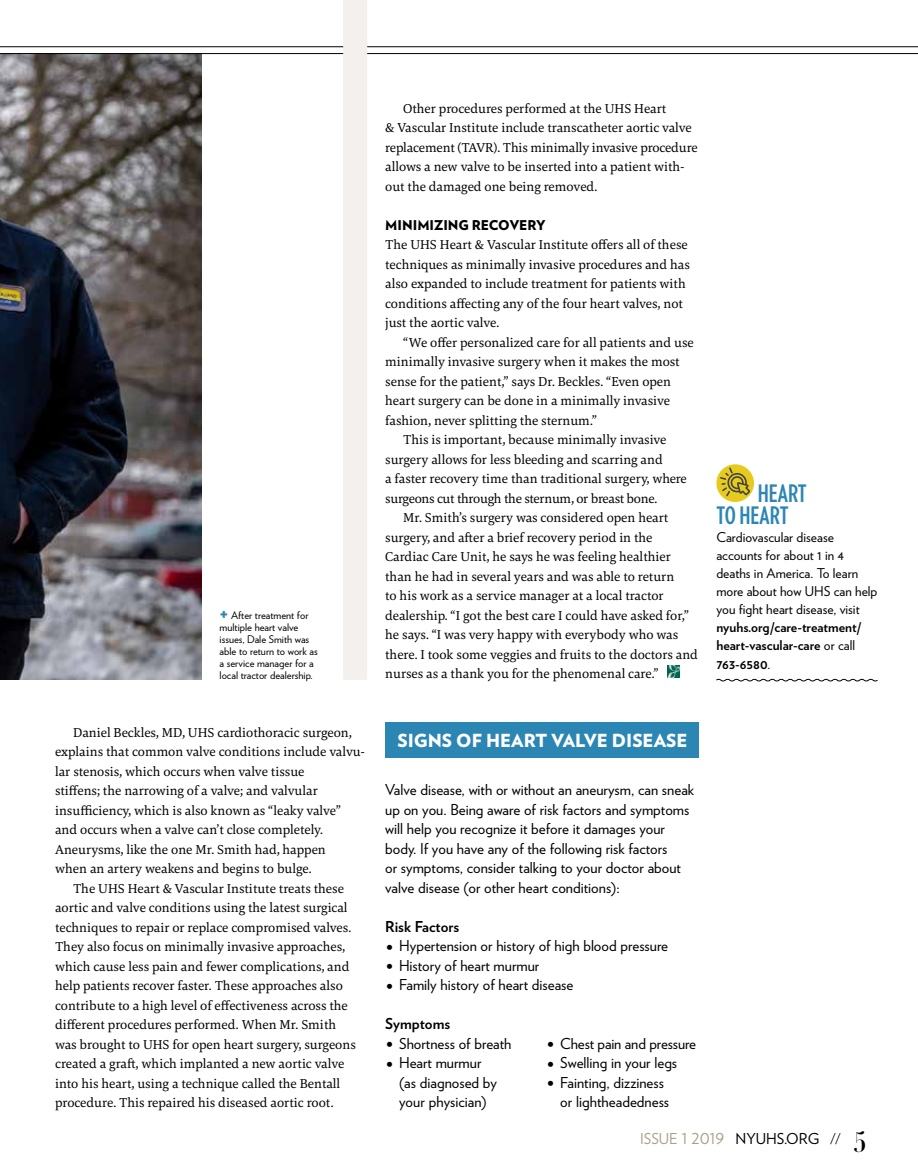
<style>
.page{position:relative;width:918px;height:1175px;background:#fff}
.page>*{position:absolute;margin:0;border:0;box-sizing:border-box;transform-origin:0 0}
.t1{font:700 24px/22.5px "Verlag Compressed";color:#2c86b4}
.t2{font:900 18px "Verlag";color:#fff}
.t3{font:15px/19.5px "Verlag";color:#000}
.t4{font:15px "Verlag";color:#aaa189}
.t5{font:700 15px "Verlag";color:#000}
.t6{font:13.5px/19.5px "Carrara";color:#000}
.t7{font:13.5px/18px "Verlag";color:#000}
.t8{font:700 13.5px/18px "Verlag";color:#000}
.t9{font:13.5px "Carrara";letter-spacing:-.02em;color:#000}
.t10{font:900 13.5px "Verlag";color:#000}
.t11{font:10.5px/12px "Verlag";color:#000}
.s1{font-weight:900;font-size:19.5px;color:#2c86b4}
.s2{font-weight:400}
.s3{color:#000}
.s4{font-family:"Helvetica Neue LT Std";font-weight:300;color:#000}
.s5{font-family:"Didot HTF B24 Bold";font-size:28.5px;color:#000}
</style>
<div class="page">
<img style="left:0;top:54px;width:202px;height:626px">
<div style="left:385px;top:722px;width:313px;height:35px;background:#2c86b4"></div>
<svg style="left:716px;top:678px;width:162px;height:4px"></svg>
<svg style="left:716px;top:464px;width:38px;height:38px"></svg>
<hr style="left:0;top:53px;width:918px;height:1px;background:#000">
<hr style="left:0;top:46px;width:918px;height:1px;background:#000">
<hr style="left:0;top:472px;width:1px;height:208px;background:#000">
<div style="left:343px;top:0;width:24px;height:679px;background:#f3f0ed"></div>
<svg style="left:667px;top:665px;width:13px;height:13px"></svg>
<p class="t11" style="left:220px;top:608px;width:100px"><span class="s1">+</span> After treatment for multiple heart valve issues, Dale Smith was able to return to work as a service manager for a local tractor dealership.</p>
<p class="t6" style="left:73px;top:722px;width:280px">Daniel Beckles, MD, UHS cardiothoracic surgeon,</p>
<p class="t6" style="left:55px;top:742px;width:311px">explains that common valve conditions include valvu-</p>
<p class="t6" style="left:55px;top:761px;width:251px">lar stenosis, which occurs when valve tissue</p>
<p class="t6" style="left:55px;top:781px;width:264px">stiffens; the narrowing of a valve; and valvular</p>
<p class="t6" style="left:55px;top:800px;width:287px">insufficiency, which is also known as “leaky valve”</p>
<p class="t6" style="left:55px;top:820px;width:269px">and occurs when a valve can’t close completely.</p>
<p class="t6" style="left:55px;top:839px;width:272px">Aneurysms, like the one Mr. Smith had, happen</p>
<p class="t6" style="left:55px;top:859px;width:258px">when an artery weakens and begins to bulge.</p>
<p class="t6" style="left:73px;top:878px;width:272px">The UHS Heart &amp; Vascular Institute treats these</p>
<p class="t6" style="left:55px;top:898px;width:294px">aortic and valve conditions using the latest surgical</p>
<p class="t6" style="left:55px;top:917px;width:298px">techniques to repair or replace compromised valves.</p>
<p class="t6" style="left:55px;top:937px;width:291px">They also focus on minimally invasive approaches,</p>
<p class="t6" style="left:55px;top:956px;width:296px">which cause less pain and fewer complications, and</p>
<p class="t6" style="left:55px;top:976px;width:289px">help patients recover faster. These approaches also</p>
<p class="t6" style="left:55px;top:995px;width:294px">contribute to a high level of effectiveness across the</p>
<p class="t6" style="left:55px;top:1015px;width:283px">different procedures performed. When Mr. Smith</p>
<p class="t6" style="left:55px;top:1034px;width:302px">was brought to UHS for open heart surgery, surgeons</p>
<p class="t6" style="left:55px;top:1054px;width:291px">created a graft, which implanted a new aortic valve</p>
<p class="t6" style="left:55px;top:1073px;width:287px">into his heart, using a technique called the Bentall</p>
<p class="t6" style="left:55px;top:1092px;width:280px">procedure. This repaired his diseased aortic root.</p>
<p class="t6" style="left:385px;top:98px;width:314px;text-indent:18px">Other procedures performed at the UHS Heart<br>&amp; Vascular Institute include transcatheter aortic valve replacement (TAVR). This minimally invasive procedure allows a new valve to be inserted into a patient with&shy;out the damaged one being removed.</p>
<p class="t10" style="left:385px;top:213px;width:162px">MINIMIZING RECOVERY</p>
<p class="t6" style="left:385px;top:235px;width:306px">The UHS Heart &amp; Vascular Institute offers all of these techniques as minimally invasive procedures and has also expanded to include treatment for patients with conditions affecting any of the four heart valves, not just the aortic valve.</p>
<p class="t6" style="left:403px;top:332px;width:292px">“We offer personalized care for all patients and use</p>
<p class="t6" style="left:385px;top:352px;width:296px">minimally invasive surgery when it makes the most</p>
<p class="t6" style="left:385px;top:371px;width:287px">sense for the patient,” says Dr. Beckles. “Even open</p>
<p class="t6" style="left:385px;top:391px;width:286px">heart surgery can be done in a minimally invasive</p>
<p class="t6" style="left:385px;top:410px;width:213px">fashion, never splitting the sternum.”</p>
<p class="t6" style="left:403px;top:430px;width:265px">This is important, because minimally invasive</p>
<p class="t6" style="left:385px;top:449px;width:279px">surgery allows for less bleeding and scarring and</p>
<p class="t6" style="left:385px;top:469px;width:303px">a faster recovery time than traditional surgery, where</p>
<p class="t9" style="left:385px;top:489px;width:274px">surgeons cut through the sternum, or breast bone.</p>
<p class="t6" style="left:403px;top:508px;width:267px">Mr. Smith’s surgery was considered open heart</p>
<p class="t6" style="left:385px;top:527px;width:269px">surgery, and after a brief recovery period in the</p>
<p class="t6" style="left:385px;top:546px;width:287px">Cardiac Care Unit, he says he was feeling healthier</p>
<p class="t6" style="left:385px;top:566px;width:291px">than he had in several years and was able to return</p>
<p class="t6" style="left:385px;top:585px;width:280px">to his work as a service manager at a local tractor</p>
<p class="t6" style="left:385px;top:605px;width:305px">dealership. “I got the best care I could have asked for,”</p>
<p class="t6" style="left:385px;top:624px;width:295px">he says. “I was very happy with everybody who was</p>
<p class="t6" style="left:385px;top:644px;width:314px">there. I took some veggies and fruits to the doctors and</p>
<p class="t6" style="left:385px;top:663px;width:275px">nurses as a thank you for the phenomenal care.”</p>
<h1 class="t1" style="left:716px;top:481px;width:92px;text-indent:41px">HEART<br>TO HEART</h1>
<p class="t7" style="left:716px;top:528px;width:163px">Cardiovascular disease accounts for about 1 in 4 deaths in America. To learn more about how UHS can help you fight heart disease, visit</p>
<p class="t8" style="left:716px;top:618px;width:146px">nyuhs.org/care-treatment/ heart-vascular-care <span class="s2">or call<br></span>763-6580<span class="s2">.</span></p>
<h2 class="t2" style="left:397px;top:726px;width:292px">SIGNS OF HEART VALVE DISEASE</h2>
<p class="t3" style="left:385px;top:779px;width:311px">Valve disease, with or without an aneurysm, can sneak up on you. Being aware of risk factors and symptoms will help you recognize it before it damages your body. If you have any of the following risk factors<br>or symptoms, consider talking to your doctor about valve disease (or other heart conditions):</p>
<p class="t5" style="left:385px;top:914px;width:76px">Risk Factors</p>
<p class="t3" style="left:399px;top:935px;width:271px">Hypertension or history of high blood pressure<br>History of heart murmur<br>Family history of heart disease</p>
<p class="t5" style="left:385px;top:1012px;width:66px">Symptoms</p>
<p class="t3" style="left:399px;top:1033px;width:114px">Shortness of breath<br>Heart murmur<br>(as diagnosed by your physician)</p>
<p class="t3" style="left:560px;top:1033px;width:137px">Chest pain and pressure<br>Swelling in your legs<br>Fainting, dizziness<br>or lightheadedness</p>
<p class="t4" style="left:640px;top:1127px;width:227px">ISSUE 1 2019 <span class="s3">NYUHS.ORG</span> <span class="s4">//</span> <span class="s5">5</span></p>
</div>
